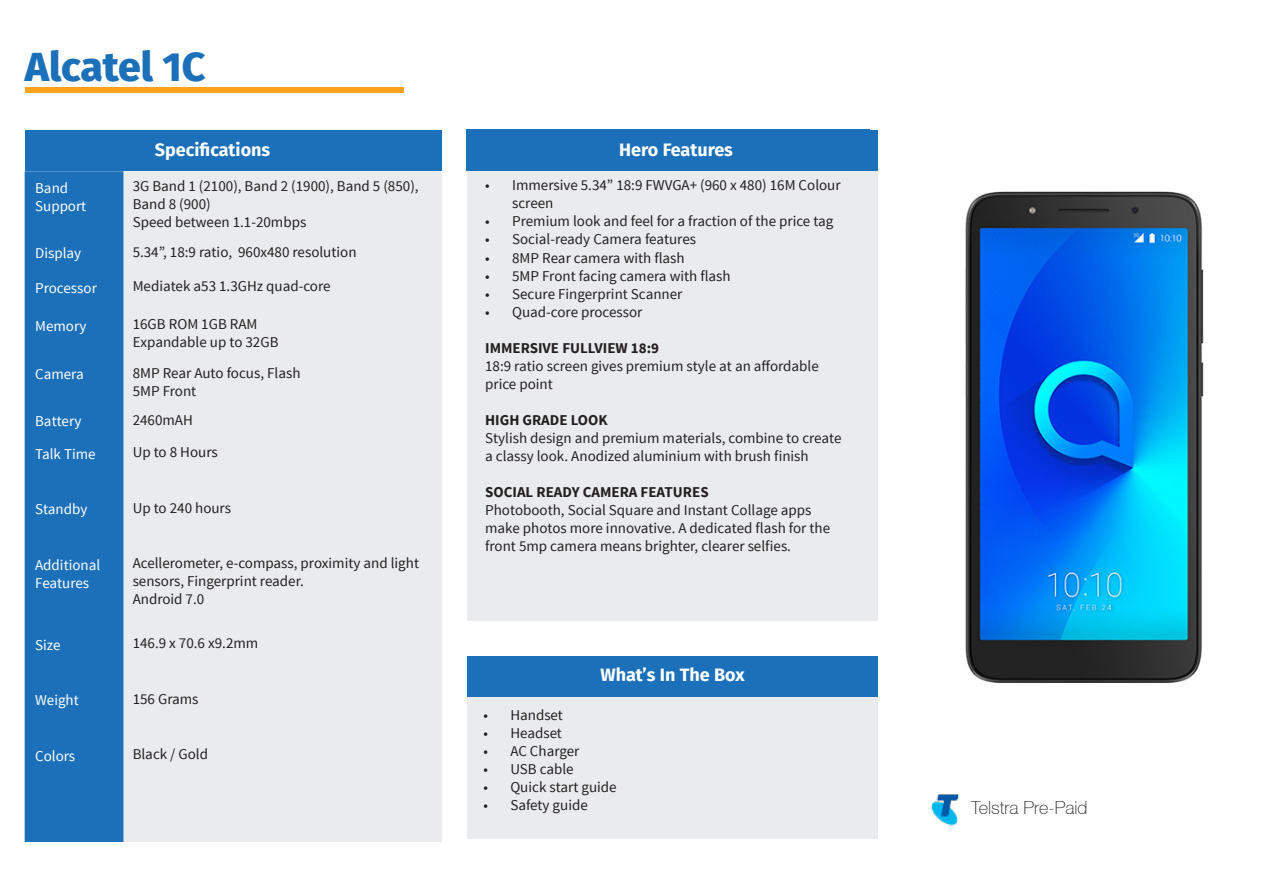
<style>
.page{position:relative;width:1263px;height:893px;background:#fff}
.page>*{position:absolute;margin:0;border:0;box-sizing:border-box;transform-origin:0 0}
.t1{font:800 40.95px "Fira Sans";color:#1c70b9}
.t2{font:700 18px "Fira Sans";color:#fff}
.t3{font:100 18px "Helvetica Neue CE";color:#231f20}
.t4{font:15px/18px "Source Sans Pro";color:#231f20}
.t5{font:15px/18px "Source Sans Pro";color:#fff}
.t6{font:700 15px "Source Sans Pro";color:#231f20}
</style>
<div class="page">
<div style="left:467px;top:171px;width:410px;height:450px;background:#e9ebec"></div>
<div style="left:467px;top:696px;width:411px;height:143px;background:#e9ebec"></div>
<div style="left:25px;top:130px;width:416px;height:41px;background:#1c70b9"></div>
<div style="left:466px;top:129px;width:404px;height:42px;background:#1c70b9"></div>
<div style="left:25px;top:171px;width:99px;height:671px;background:#1c70b9"></div>
<div style="left:124px;top:171px;width:318px;height:671px;background:#e9ebec"></div>
<img style="left:965px;top:191px;width:239px;height:492px">
<div style="left:25px;top:88px;width:379px;height:5px;background:#f9a21c"></div>
<div style="left:467px;top:656px;width:411px;height:40px;background:#1c70b9"></div>
<img style="left:931px;top:794px;width:29px;height:32px">
<p class="t1" style="left:25px;top:31px;width:182px">Alcatel 1C</p>
<p class="t2" style="left:155px;top:135px;width:117px">Specifications</p>
<p class="t2" style="left:619px;top:135px;width:115px">Hero Features</p>
<p class="t4" style="left:512px;top:177px;width:330px;text-indent:-27px">• Immersive 5.34” 18:9 FWVGA+ (960 x 480) 16M Colour screen</p>
<p class="t4" style="left:485px;top:213px;width:350px">• Premium look and feel for a fraction of the price tag</p>
<p class="t4" style="left:485px;top:231px;width:212px">• Social-ready Camera features</p>
<p class="t4" style="left:485px;top:249px;width:201px">• 8MP Rear camera with flash</p>
<p class="t4" style="left:485px;top:267px;width:247px">• 5MP Front facing camera with flash</p>
<p class="t4" style="left:485px;top:285px;width:199px">• Secure Fingerprint Scanner</p>
<p class="t4" style="left:485px;top:303px;width:159px">• Quad-core processor</p>
<p class="t6" style="left:485px;top:338px;width:175px">IMMERSIVE FULLVIEW 18:9</p>
<p class="t4" style="left:485px;top:357px;width:335px">18:9 ratio screen gives premium style at an affordable price point</p>
<p class="t6" style="left:485px;top:410px;width:124px">HIGH GRADE LOOK</p>
<p class="t4" style="left:485px;top:429px;width:358px">Stylish design and premium materials, combine to create a classy look. Anodized aluminium with brush finish</p>
<p class="t6" style="left:485px;top:482px;width:225px">SOCIAL READY CAMERA FEATURES</p>
<p class="t4" style="left:485px;top:501px;width:346px">Photobooth, Social Square and Instant Collage apps make photos more innovative. A dedicated flash for the front 5mp camera means brighter, clearer selfies.</p>
<p class="t5" style="left:35px;top:179px;width:53px">Band<br>Support</p>
<p class="t4" style="left:133px;top:178px;width:287px">3G Band 1 (2100), Band 2 (1900), Band 5 (850),</p>
<p class="t4" style="left:133px;top:196px;width:80px">Band 8 (900)</p>
<p class="t4" style="left:133px;top:214px;width:175px">Speed between 1.1-20mbps</p>
<p class="t5" style="left:35px;top:244px;width:48px">Display</p>
<p class="t4" style="left:133px;top:243px;width:225px">5.34”, 18:9 ratio, 960x480 resolution</p>
<p class="t5" style="left:35px;top:279px;width:63px">Processor</p>
<p class="t4" style="left:133px;top:278px;width:199px">Mediatek a53 1.3GHz quad-core</p>
<p class="t5" style="left:35px;top:317px;width:53px">Memory</p>
<p class="t4" style="left:133px;top:315px;width:126px">16GB ROM 1GB RAM</p>
<p class="t4" style="left:133px;top:333px;width:147px">Expandable up to 32GB</p>
<p class="t5" style="left:35px;top:365px;width:50px">Camera</p>
<p class="t4" style="left:133px;top:364px;width:169px">8MP Rear Auto focus, Flash</p>
<p class="t4" style="left:133px;top:382px;width:65px">5MP Front</p>
<p class="t5" style="left:35px;top:413px;width:48px">Battery</p>
<p class="t4" style="left:133px;top:411px;width:62px">2460mAH</p>
<p class="t5" style="left:35px;top:445px;width:62px">Talk Time</p>
<p class="t4" style="left:133px;top:443px;width:87px">Up to 8 Hours</p>
<p class="t5" style="left:35px;top:500px;width:54px">Standby</p>
<p class="t4" style="left:133px;top:499px;width:100px">Up to 240 hours</p>
<p class="t5" style="left:35px;top:556px;width:67px">Additional<br>Features</p>
<p class="t4" style="left:133px;top:554px;width:288px">Acellerometer, e-compass, proximity and light sensors, Fingerprint reader.</p>
<p class="t4" style="left:133px;top:590px;width:73px">Android 7.0</p>
<p class="t5" style="left:35px;top:636px;width:27px">Size</p>
<p class="t4" style="left:133px;top:635px;width:127px">146.9 x 70.6 x9.2mm</p>
<p class="t5" style="left:35px;top:692px;width:45px">Weight</p>
<p class="t4" style="left:133px;top:690px;width:67px">156 Grams</p>
<p class="t5" style="left:35px;top:747px;width:41px">Colors</p>
<p class="t4" style="left:133px;top:746px;width:77px">Black / Gold</p>
<p class="t2" style="left:600px;top:660px;width:146px">What’s In The Box</p>
<p class="t4" style="left:483px;top:706px;width:81px">• Handset</p>
<p class="t4" style="left:483px;top:724px;width:80px">• Headset</p>
<p class="t4" style="left:483px;top:742px;width:98px">• AC Charger</p>
<p class="t4" style="left:483px;top:760px;width:92px">• USB cable</p>
<p class="t4" style="left:483px;top:778px;width:135px">• Quick start guide</p>
<p class="t4" style="left:483px;top:796px;width:106px">• Safety guide</p>
<p class="t3" style="left:971px;top:797px;width:118px">Telstra Pre-Paid</p>
</div>
